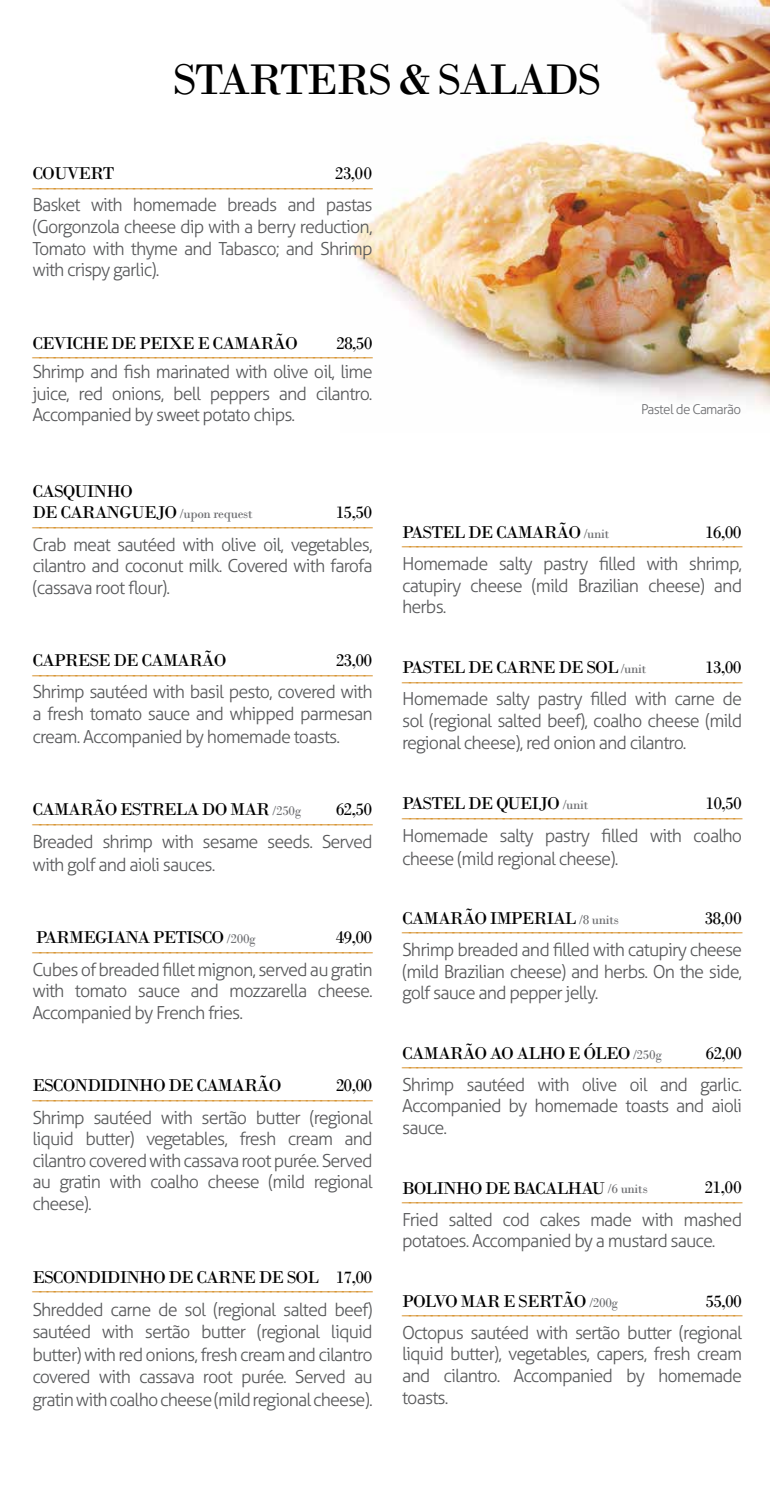
<style>
.page{position:relative;width:770px;height:1489px;background:#fff}
.page>*{position:absolute;margin:0;border:0;box-sizing:border-box;transform-origin:0 0}
.t1{font:45px "Bodoni";letter-spacing:-.05em;color:#000}
.t2{font:300 18px/21.6px "Aller";letter-spacing:-.05em;color:#58595b;text-align:justify}
.t3{font:18px "Bodoni";color:#d18516}
.t4{font:18px/21.6px "Bodoni";letter-spacing:-.05em;color:#000}
.t5{font:300 13.5px "Aller";letter-spacing:-.05em;color:#6d6e71}
.s1{font-size:13.5px;color:#6d6e71}
</style>
<div class="page">
<img style="left:351px;top:0;width:419px;height:409px">
<h1 class="t1" style="left:172px;top:52px;width:430px">STARTERS &amp; SALADS</h1>
<p class="t4" style="left:32px;top:163px;width:84px">COUVERT</p>
<p class="t4" style="left:335px;top:163px;width:39px">23,00</p>
<p class="t3" style="left:32px;top:170px;width:342px">_______________________________________________</p>
<p class="t2" style="left:32px;top:194px;width:342px">Basket with homemade breads and pastas (Gorgonzola cheese dip with a berry reduction, Tomato with thyme and Tabasco; and Shrimp with crispy garlic).</p>
<p class="t4" style="left:32px;top:332px;width:267px">CEVICHE DE PEIXE E CAMARÃO</p>
<p class="t4" style="left:336px;top:332px;width:38px">28,50</p>
<p class="t3" style="left:32px;top:340px;width:342px">_______________________________________________</p>
<p class="t2" style="left:32px;top:361px;width:342px">Shrimp and fish marinated with olive oil, lime juice, red onions, bell peppers and cilantro.<br>Accompanied by sweet potato chips.</p>
<p class="t4" style="left:32px;top:480px;width:222px">CASQUINHO<br>DE CARANGUEJO <span class="s1">/upon request</span></p>
<p class="t4" style="left:336px;top:502px;width:38px">15,50</p>
<p class="t3" style="left:32px;top:509px;width:342px">_______________________________________________</p>
<p class="t2" style="left:32px;top:533px;width:342px">Crab meat sautéed with olive oil, vegetables, cilantro and coconut milk. Covered with farofa (cassava root flour).</p>
<p class="t4" style="left:32px;top:649px;width:196px">CAPRESE DE CAMARÃO</p>
<p class="t4" style="left:336px;top:649px;width:38px">23,00</p>
<p class="t3" style="left:32px;top:657px;width:342px">_______________________________________________</p>
<p class="t2" style="left:32px;top:681px;width:342px;line-height:22px">Shrimp sautéed with basil pesto, covered with a fresh tomato sauce and whipped parmesan cream. Accompanied by homemade toasts.</p>
<p class="t4" style="left:32px;top:798px;width:271px">CAMARÃO ESTRELA DO MAR <span class="s1">/250g</span></p>
<p class="t4" style="left:336px;top:798px;width:38px">62,50</p>
<p class="t3" style="left:32px;top:806px;width:342px">_______________________________________________</p>
<p class="t2" style="left:32px;top:830px;width:342px;line-height:22.5px">Breaded shrimp with sesame seeds. Served with golf and aioli sauces.</p>
<p class="t4" style="left:36px;top:926px;width:221px">PARMEGIANA PETISCO <span class="s1">/200g</span></p>
<p class="t4" style="left:336px;top:926px;width:38px">49,00</p>
<p class="t3" style="left:32px;top:934px;width:342px">_______________________________________________</p>
<p class="t2" style="left:32px;top:958px;width:342px">Cubes of breaded fillet mignon, served au gratin with tomato sauce and mozzarella cheese.<br>Accompanied by French fries.</p>
<p class="t4" style="left:32px;top:1074px;width:251px">ESCONDIDINHO DE CAMARÃO</p>
<p class="t4" style="left:336px;top:1074px;width:38px">20,00</p>
<p class="t3" style="left:32px;top:1082px;width:342px">_______________________________________________</p>
<p class="t2" style="left:32px;top:1106px;width:342px">Shrimp sautéed with sertão butter (regional liquid butter) vegetables, fresh cream and cilantro covered with cassava root purée. Served au gratin with coalho cheese (mild regional cheese).</p>
<p class="t4" style="left:32px;top:1265px;width:341px">ESCONDIDINHO DE CARNE DE SOL 17,00</p>
<p class="t3" style="left:32px;top:1273px;width:342px">_______________________________________________</p>
<p class="t2" style="left:32px;top:1297px;width:342px;line-height:22.5px">Shredded carne de sol (regional salted beef) sautéed with sertão butter (regional liquid butter) with red onions, fresh cream and cilantro covered with cassava root purée. Served au gratin with coalho cheese (mild regional cheese).</p>
<p class="t5" style="left:641px;top:401px;width:101px">Pastel de Camarão</p>
<p class="t4" style="left:402px;top:521px;width:209px">PASTEL DE CAMARÃO <span class="s1">/unit</span></p>
<p class="t4" style="left:705px;top:521px;width:38px">16,00</p>
<p class="t3" style="left:402px;top:529px;width:342px">_______________________________________________</p>
<p class="t2" style="left:402px;top:553px;width:341px">Homemade salty pastry filled with shrimp, catupiry cheese (mild Brazilian cheese) and herbs.</p>
<p class="t4" style="left:402px;top:656px;width:246px">PASTEL DE CARNE DE SOL <span class="s1">/unit</span></p>
<p class="t4" style="left:705px;top:656px;width:38px">13,00</p>
<p class="t3" style="left:402px;top:664px;width:342px">_______________________________________________</p>
<p class="t2" style="left:402px;top:687px;width:341px;line-height:22px">Homemade salty pastry filled with carne de sol (regional salted beef), coalho cheese (mild regional cheese), red onion and cilantro.</p>
<p class="t4" style="left:402px;top:792px;width:188px">PASTEL DE QUEIJO <span class="s1">/unit</span></p>
<p class="t4" style="left:705px;top:792px;width:38px">10,50</p>
<p class="t3" style="left:402px;top:800px;width:342px">_______________________________________________</p>
<p class="t2" style="left:402px;top:824px;width:341px;line-height:22.5px">Homemade salty pastry filled with coalho cheese (mild regional cheese).</p>
<p class="t4" style="left:402px;top:907px;width:218px">CAMARÃO IMPERIAL <span class="s1">/8 units</span></p>
<p class="t4" style="left:704px;top:907px;width:39px">38,00</p>
<p class="t3" style="left:402px;top:914px;width:342px">_______________________________________________</p>
<p class="t2" style="left:402px;top:938px;width:341px">Shrimp breaded and filled with catupiry cheese (mild Brazilian cheese) and herbs. On the side, golf sauce and pepper jelly.</p>
<p class="t4" style="left:402px;top:1042px;width:261px">CAMARÃO AO ALHO E ÓLEO <span class="s1">/250g</span></p>
<p class="t4" style="left:705px;top:1042px;width:38px">62,00</p>
<p class="t3" style="left:402px;top:1049px;width:342px">_______________________________________________</p>
<p class="t2" style="left:402px;top:1073px;width:341px">Shrimp sautéed with olive oil and garlic.<br>Accompanied by homemade toasts and aioli sauce.</p>
<p class="t4" style="left:402px;top:1176px;width:247px">BOLINHO DE BACALHAU <span class="s1">/6 units</span></p>
<p class="t4" style="left:704px;top:1176px;width:39px">21,00</p>
<p class="t3" style="left:402px;top:1184px;width:342px">_______________________________________________</p>
<p class="t2" style="left:402px;top:1208px;width:341px">Fried salted cod cakes made with mashed potatoes. Accompanied by a mustard sauce.</p>
<p class="t4" style="left:402px;top:1289px;width:218px">POLVO MAR E SERTÃO <span class="s1">/200g</span></p>
<p class="t4" style="left:705px;top:1289px;width:38px">55,00</p>
<p class="t3" style="left:402px;top:1297px;width:342px">_______________________________________________</p>
<p class="t2" style="left:402px;top:1321px;width:341px">Octopus sautéed with sertão butter (regional liquid butter), vegetables, capers, fresh cream and cilantro. Accompanied by homemade toasts.</p>
</div>
